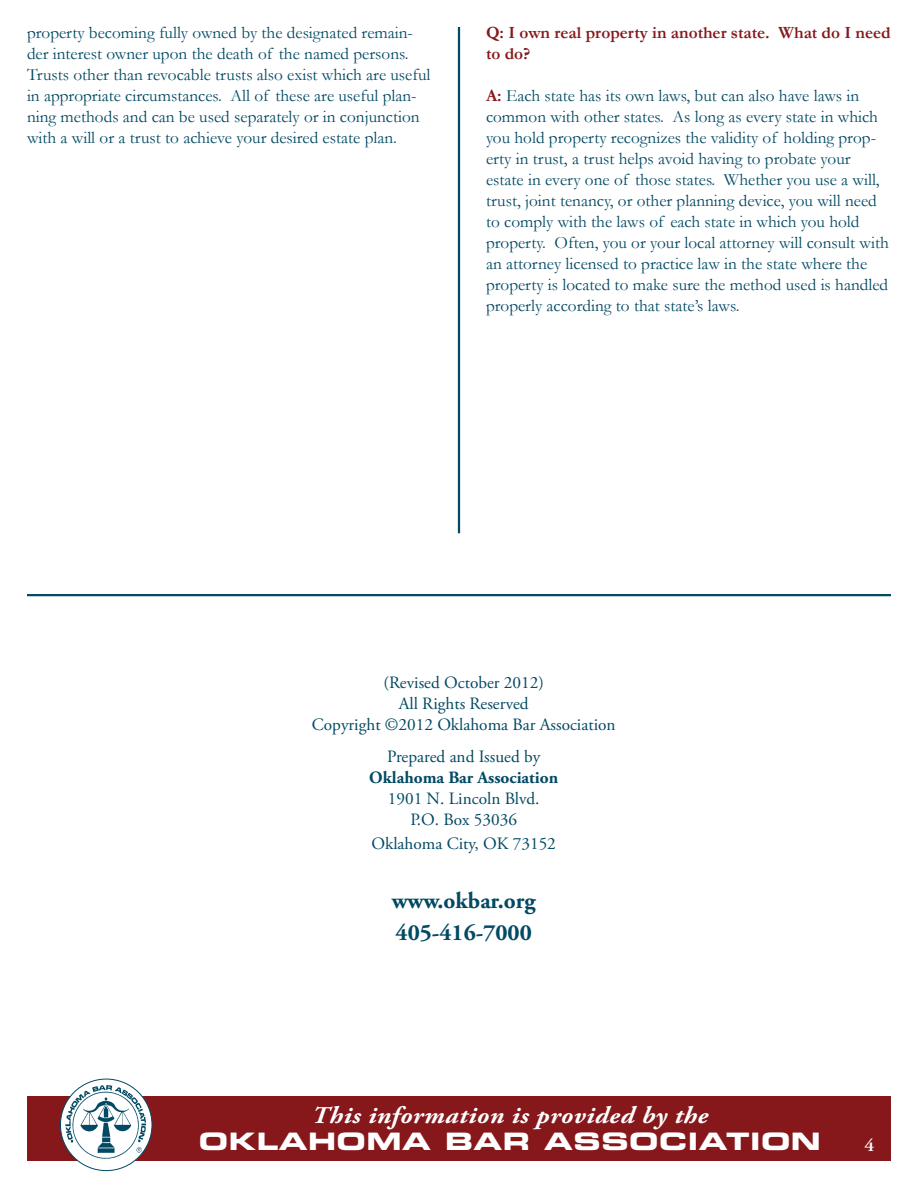
<style>
.page{position:relative;width:918px;height:1188px;background:#fff}
.page>*{position:absolute;margin:0;border:0;box-sizing:border-box;transform-origin:0 0}
.t1{font:italic 700 24px "Adobe Garamond Pro";letter-spacing:.02em;color:#fff;scale:1.1 1}
.t2{font:24px "Eurostile LT Std Bold Ex 2";letter-spacing:.02em;color:#fff;scale:1.1 1}
.t3{font:700 23.25px "Adobe Garamond Pro";color:#024963}
.t4{font:600 18px "Adobe Garamond Pro";color:#fff;scale:1.1 1}
.t5{font:17.25px/21px "Garamond";color:#024963}
.t6{font:17.25px "Adobe Garamond Pro";color:#024963}
.t7{font:700 17.25px/21px "Garamond";color:#86181b}
.t8{font:700 17.25px "Adobe Garamond Pro";color:#024963}
.s1{font-weight:700;color:#86181b}
</style>
<div class="page">
<div style="left:27px;top:1096px;width:864px;height:65px;background:#86181b"></div>
<hr style="left:458px;top:27px;width:2px;height:506px;background:#024963">
<svg style="left:60px;top:1079px;width:92px;height:92px"></svg>
<img style="left:64px;top:1083px;width:83px;height:77px">
<hr style="left:27px;top:594px;width:864px;height:2px;background:#024963">
<p class="t5" style="left:27px;top:22px;width:405px">property becoming fully owned by the designated remain&shy;der interest owner upon the death of the named persons.<br>Trusts other than revocable trusts also exist which are useful in appropriate circumstances. All of these are useful plan&shy;ning methods and can be used separately or in conjunction with a will or a trust to achieve your desired estate plan.</p>
<p class="t7" style="left:486px;top:22px;width:406px">Q: I own real property in another state. What do I need to do?</p>
<p class="t5" style="left:486px;top:85px;width:404px"><span class="s1">A:</span> Each state has its own laws, but can also have laws in common with other states. As long as every state in which you hold property recognizes the validity of holding prop&shy;erty in trust, a trust helps avoid having to probate your estate in every one of those states. Whether you use a will, trust, joint tenancy, or other planning device, you will need to comply with the laws of each state in which you hold property. Often, you or your local attorney will consult with an attorney licensed to practice law in the state where the property is located to make sure the method used is handled properly according to that state’s laws.</p>
<p class="t6" style="left:384px;top:672px;width:162px">(Revised October 2012)</p>
<p class="t6" style="left:399px;top:693px;width:132px">All Rights Reserved</p>
<p class="t6" style="left:312px;top:714px;width:305px">Copyright ©2012 Oklahoma Bar Association</p>
<p class="t6" style="left:387px;top:746px;width:155px">Prepared and Issued by</p>
<p class="t8" style="left:369px;top:768px;width:190px">Oklahoma Bar Association</p>
<p class="t6" style="left:388px;top:788px;width:153px">1901 N. Lincoln Blvd.</p>
<p class="t6" style="left:410px;top:809px;width:108px">P.O. Box 53036</p>
<p class="t6" style="left:372px;top:833px;width:186px">Oklahoma City, OK 73152</p>
<p class="t3" style="left:392px;top:887px;width:145px">www.okbar.org</p>
<p class="t3" style="left:396px;top:919px;width:138px">405-416-7000</p>
<p class="t1" style="left:312px;top:1101px;width:362px">This information is provided by the</p>
<p class="t2" style="left:199px;top:1124px;width:567px">OKLAHOMA BAR ASSOCIATION</p>
<p class="t4" style="left:865px;top:1135px;width:11px">4</p>
</div>
